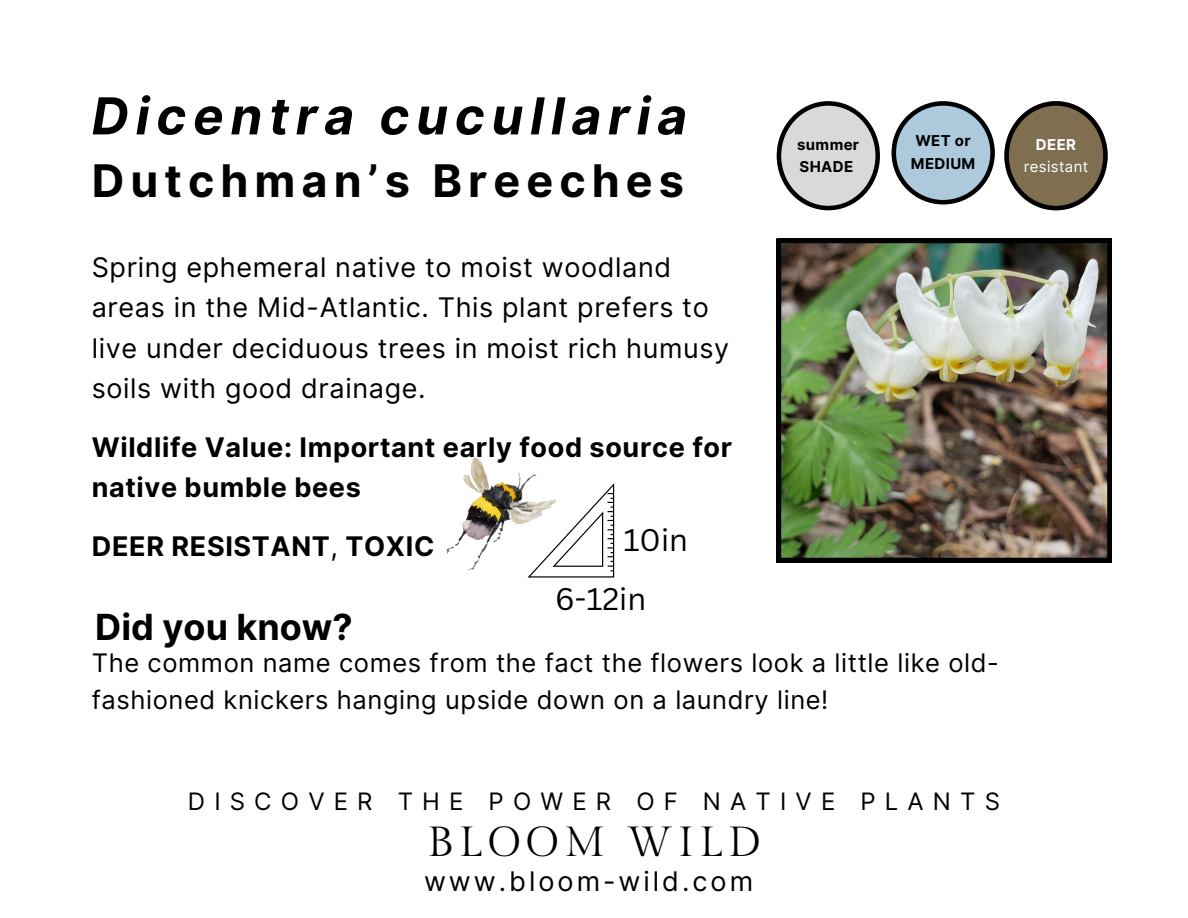
<style>
.page{position:relative;width:1188px;height:918px;background:#fff}
.page>*{position:absolute;margin:0;border:0;box-sizing:border-box;transform-origin:0 0}
.t1{font:italic 700 51px "Inter";letter-spacing:.135em;color:#000}
.t2{font:700 45px "Inter";letter-spacing:.135em;color:#000}
.t3{font:42px "Gilda Display";letter-spacing:.135em;color:#000}
.t4{font:700 36px "Inter";color:#000}
.t5{font:30.45px "Canva Sans";color:#000}
.t6{font:27px/40.5px "Inter";letter-spacing:.025em;color:#000}
.t7{font:700 27px/40.5px "Inter";letter-spacing:.025em;color:#000}
.t8{font:27px "Inter";letter-spacing:.11em;color:#000}
.t9{font:25.5px/37.2px "Inter";letter-spacing:.025em;color:#000}
.t10{font:24px "Inter";letter-spacing:.38em;color:#000}
.t11{font:700 15px/22.5px "Inter";letter-spacing:.025em;color:#000}
.t12{font:15px "Inter";letter-spacing:.025em;color:#fff}
.t13{font:700 15px "Inter";color:#fff}
.s1{font-weight:400}
</style>
<div class="page">
<img style="left:777px;top:239px;width:335px;height:323px">
<svg style="left:777px;top:101px;width:103px;height:109px"></svg>
<svg style="left:892px;top:101px;width:103px;height:103px"></svg>
<svg style="left:1004px;top:101px;width:104px;height:109px"></svg>
<svg style="left:528px;top:483px;width:86px;height:95px"></svg>
<img style="left:446px;top:457px;width:109px;height:113px">
<h3 class="t1" style="left:92px;top:85px;width:597px">Dicentra cucullaria</h3>
<h3 class="t2" style="left:92px;top:154px;width:594px">Dutchman’s Breeches</h3>
<p class="t6" style="left:92px;top:247px;width:639px">Spring ephemeral native to moist woodland areas in the Mid-Atlantic. This plant prefers to live under deciduous trees in moist rich humusy soils with good drainage.</p>
<p class="t7" style="left:92px;top:427px;width:642px">Wildlife Value: Important early food source for native bumble bees</p>
<p class="t7" style="left:92px;top:526px;width:344px">DEER RESISTANT<span class="s1">,</span> TOXIC</p>
<p class="t5" style="left:623px;top:519px;width:66px">10in</p>
<h2 class="t5" style="left:555px;top:578px;width:92px">6-12in</h2>
<p class="t4" style="left:95px;top:605px;width:259px">Did you know?</p>
<p class="t11" style="left:797px;top:133px;width:64px">summer<br>SHADE</p>
<p class="t11" style="left:915px;top:129px;width:57px">WET or</p>
<p class="t11" style="left:911px;top:152px;width:66px">MEDIUM</p>
<h4 class="t9" style="left:92px;top:644px;width:909px">The common name comes from the fact the flowers look a little like old&shy;fashioned knickers hanging upside down on a laundry line!</h4>
<h6 class="t13" style="left:1036px;top:135px;width:42px">DEER</h6>
<h5 class="t12" style="left:1024px;top:158px;width:66px">resistant</h5>
<p class="t10" style="left:188px;top:787px;width:814px">DISCOVER THE POWER OF NATIVE PLANTS</p>
<p class="t3" style="left:428px;top:818px;width:334px">BLOOM WILD</p>
<p class="t8" style="left:424px;top:865px;width:331px">www.bloom-wild.com</p>
</div>
